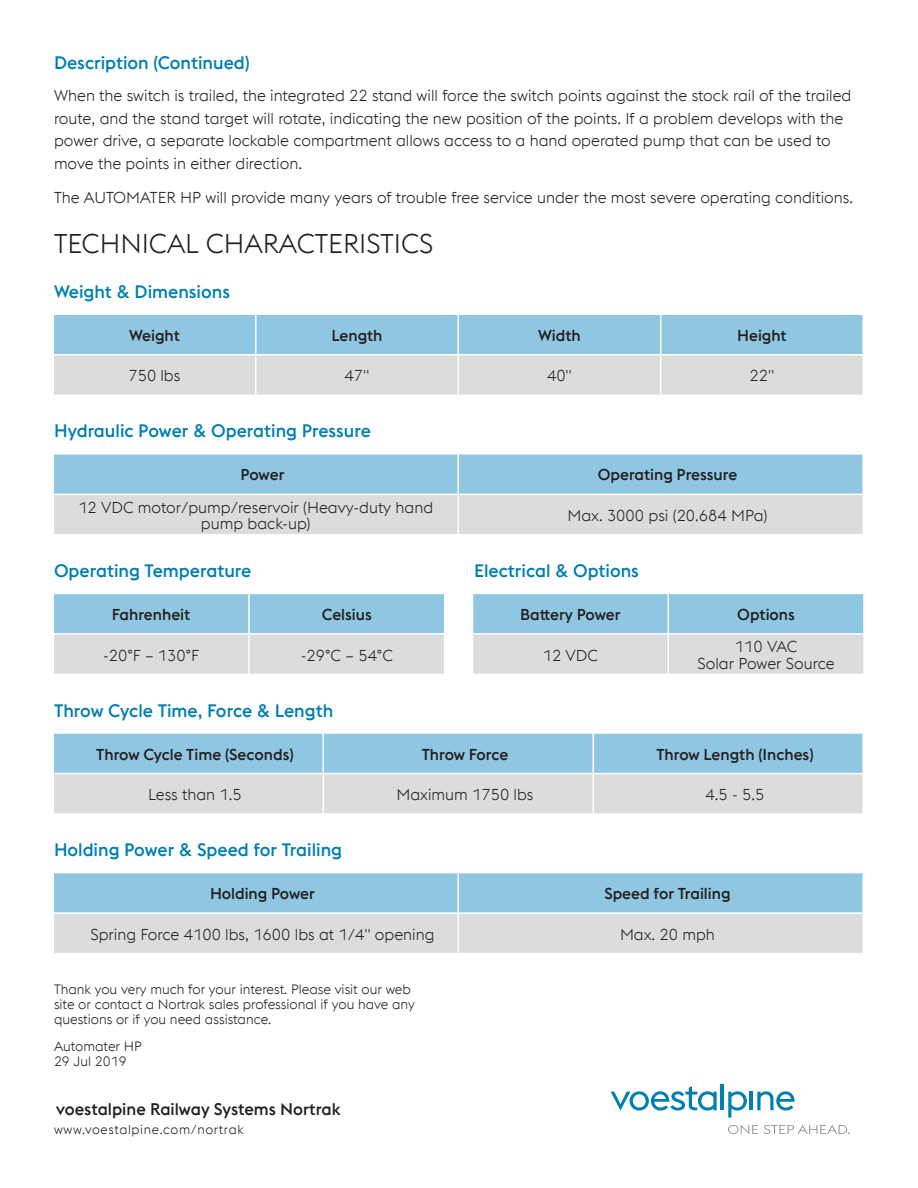
<style>
.page{position:relative;width:918px;height:1188px;background:#fff}
.page>*{position:absolute;margin:0;border:0;box-sizing:border-box;transform-origin:0 0}
.t1{font:300 27px "voestalpine";color:#231f20}
._3_Text{font:500 18px "voestalpine";color:#007fb1}
.t2{font:500 16.8px "voestalpine";color:#231f20}
._3_Text-2{font:300 15.75px/22.5px "voestalpine";color:#231f20}
.Paragraph_Style_2_co{font:300 15.75px/16.5px "voestalpine";color:#231f20;text-align:center}
.t3{font:500 15.75px "voestalpine";color:#231f20}
._3_Text-3{font:300 13.5px/15px "voestalpine";color:#231f20}
.t4{font:300 12.9px "voestalpine";letter-spacing:.05em;color:#231f20}
</style>
<div class="page">
<svg style="left:611px;top:1086px;width:106px;height:25px"></svg>
<hr style="left:721px;top:1084px;width:3px;height:26px;background:#007fb1">
<svg style="left:728px;top:1091px;width:19px;height:27px"></svg>
<hr style="left:750px;top:1092px;width:3px;height:18px;background:#007fb1">
<svg style="left:757px;top:1091px;width:38px;height:20px"></svg>
<svg style="left:728px;top:1125px;width:30px;height:9px"></svg>
<svg style="left:764px;top:1125px;width:86px;height:9px"></svg>
<svg style="left:54px;top:315px;width:808px;height:79px;background:#b5d1df"></svg>
<hr style="left:255px;top:315px;width:1px;height:39px;background:#fff">
<hr style="left:458px;top:315px;width:1px;height:39px;background:#fff">
<hr style="left:660px;top:315px;width:2px;height:39px;background:#fff">
<hr style="left:255px;top:355px;width:1px;height:39px;background:#fff">
<hr style="left:458px;top:355px;width:1px;height:39px;background:#fff">
<hr style="left:660px;top:355px;width:2px;height:39px;background:#fff">
<hr style="left:52px;top:354px;width:204px;height:1px;background:#fff">
<hr style="left:256px;top:354px;width:202px;height:1px;background:#fff">
<hr style="left:458px;top:354px;width:203px;height:1px;background:#fff">
<hr style="left:661px;top:354px;width:203px;height:1px;background:#fff">
<svg style="left:54px;top:594px;width:390px;height:80px;background:#b5d1df"></svg>
<hr style="left:248px;top:594px;width:2px;height:39px;background:#fff">
<hr style="left:248px;top:635px;width:2px;height:39px;background:#fff">
<hr style="left:52px;top:633px;width:197px;height:2px;background:#fff">
<hr style="left:249px;top:633px;width:197px;height:2px;background:#fff">
<svg style="left:54px;top:873px;width:808px;height:80px;background:#b5d1df"></svg>
<hr style="left:458px;top:873px;width:1px;height:39px;background:#fff">
<hr style="left:458px;top:914px;width:1px;height:39px;background:#fff">
<hr style="left:52px;top:912px;width:406px;height:2px;background:#fff">
<hr style="left:458px;top:912px;width:406px;height:2px;background:#fff">
<svg style="left:54px;top:734px;width:808px;height:79px;background:#b5d1df"></svg>
<hr style="left:322px;top:734px;width:2px;height:39px;background:#fff">
<hr style="left:592px;top:734px;width:2px;height:39px;background:#fff">
<hr style="left:322px;top:774px;width:2px;height:39px;background:#fff">
<hr style="left:592px;top:774px;width:2px;height:39px;background:#fff">
<hr style="left:52px;top:773px;width:271px;height:1px;background:#fff">
<hr style="left:323px;top:773px;width:270px;height:1px;background:#fff">
<hr style="left:593px;top:773px;width:271px;height:1px;background:#fff">
<svg style="left:473px;top:594px;width:390px;height:80px;background:#b5d1df"></svg>
<hr style="left:668px;top:594px;width:1px;height:39px;background:#fff">
<hr style="left:668px;top:635px;width:1px;height:39px;background:#fff">
<hr style="left:472px;top:633px;width:196px;height:2px;background:#fff">
<hr style="left:668px;top:633px;width:197px;height:2px;background:#fff">
<svg style="left:54px;top:455px;width:808px;height:79px;background:#b5d1df"></svg>
<hr style="left:458px;top:455px;width:1px;height:39px;background:#fff">
<hr style="left:458px;top:495px;width:1px;height:39px;background:#fff">
<hr style="left:52px;top:494px;width:406px;height:1px;background:#fff">
<hr style="left:458px;top:494px;width:406px;height:1px;background:#fff">
<p class="_3_Text" style="left:54px;top:51px;width:197px">Description (Continued)</p>
<p class="_3_Text-2" style="left:54px;top:85px;width:799px">When the switch is trailed, the integrated 22 stand will force the switch points against the stock rail of the trailed route, and the stand target will rotate, indicating the new position of the points. If a problem develops with the power drive, a separate lockable compartment allows access to a hand operated pump that can be used to move the points in either direction.</p>
<p class="_3_Text-2" style="left:54px;top:187px;width:801px">The AUTOMATER HP will provide many years of trouble free service under the most severe operating conditions.</p>
<p class="t1" style="left:54px;top:228px;width:381px">TECHNICAL CHARACTERISTICS</p>
<p class="_3_Text" style="left:54px;top:281px;width:178px">Weight &amp; Dimensions</p>
<p class="t3" style="left:129px;top:326px;width:52px">Weight</p>
<p class="t3" style="left:331px;top:326px;width:53px">Length</p>
<p class="t3" style="left:538px;top:326px;width:44px">Width</p>
<p class="t3" style="left:737px;top:326px;width:51px">Height</p>
<p class="_3_Text-2" style="left:129px;top:365px;width:53px">750 lbs</p>
<p class="_3_Text-2" style="left:345px;top:365px;width:26px">47"</p>
<p class="_3_Text-2" style="left:547px;top:365px;width:26px">40"</p>
<p class="_3_Text-2" style="left:750px;top:365px;width:26px">22"</p>
<p class="_3_Text" style="left:54px;top:420px;width:319px">Hydraulic Power &amp; Operating Pressure</p>
<p class="t3" style="left:241px;top:465px;width:45px">Power</p>
<p class="t3" style="left:598px;top:465px;width:141px">Operating Pressure</p>
<p class="Paragraph_Style_2_co" style="left:78px;top:499px;width:356px">12 VDC motor/pump/reservoir (Heavy-duty hand pump back-up)</p>
<p class="Paragraph_Style_2_co" style="left:567px;top:507px;width:202px">Max. 3000 psi (20.684 MPa)</p>
<p class="_3_Text" style="left:54px;top:560px;width:199px">Operating Temperature</p>
<p class="t3" style="left:112px;top:605px;width:80px">Fahrenheit</p>
<p class="t3" style="left:322px;top:605px;width:52px">Celsius</p>
<p class="Paragraph_Style_2_co" style="left:103px;top:647px;width:98px">-20°F – 130°F</p>
<p class="Paragraph_Style_2_co" style="left:301px;top:647px;width:93px">-29°C – 54°C</p>
<p class="_3_Text" style="left:54px;top:699px;width:281px">Throw Cycle Time, Force &amp; Length</p>
<p class="_3_Text" style="left:474px;top:560px;width:166px">Electrical &amp; Options</p>
<p class="t3" style="left:520px;top:605px;width:102px">Battery Power</p>
<p class="t3" style="left:737px;top:605px;width:59px">Options</p>
<p class="Paragraph_Style_2_co" style="left:543px;top:647px;width:57px">12 VDC</p>
<p class="Paragraph_Style_2_co" style="left:698px;top:639px;width:139px">110 VAC<br>Solar Power Source</p>
<p class="t3" style="left:96px;top:745px;width:199px">Throw Cycle Time (Seconds)</p>
<p class="t3" style="left:422px;top:745px;width:88px">Throw Force</p>
<p class="t3" style="left:656px;top:745px;width:159px">Throw Length (Inches)</p>
<p class="Paragraph_Style_2_co" style="left:148px;top:786px;width:95px">Less than 1.5</p>
<p class="Paragraph_Style_2_co" style="left:396px;top:786px;width:139px">Maximum 1750 lbs</p>
<p class="Paragraph_Style_2_co" style="left:706px;top:786px;width:60px">4.5 - 5.5</p>
<p class="_3_Text" style="left:54px;top:839px;width:290px">Holding Power &amp; Speed for Trailing</p>
<p class="t3" style="left:210px;top:884px;width:106px">Holding Power</p>
<p class="t3" style="left:604px;top:884px;width:128px">Speed for Trailing</p>
<p class="Paragraph_Style_2_co" style="left:90px;top:926px;width:346px">Spring Force 4100 lbs, 1600 lbs at 1/4" opening</p>
<p class="Paragraph_Style_2_co" style="left:620px;top:926px;width:96px">Max. 20 mph</p>
<p class="_3_Text-3" style="left:54px;top:981px;width:363px">Thank you very much for your interest. Please visit our web site or contact a Nortrak sales professional if you have any questions or if you need assistance.</p>
<p class="_3_Text-3" style="left:54px;top:1038px;width:89px">Automater HP<br>29 Jul 2019</p>
<p class="t2" style="left:56px;top:1099px;width:286px">voestalpine Railway Systems Nortrak</p>
<p class="t4" style="left:54px;top:1122px;width:191px">www.voestalpine.com/nortrak</p>
</div>
